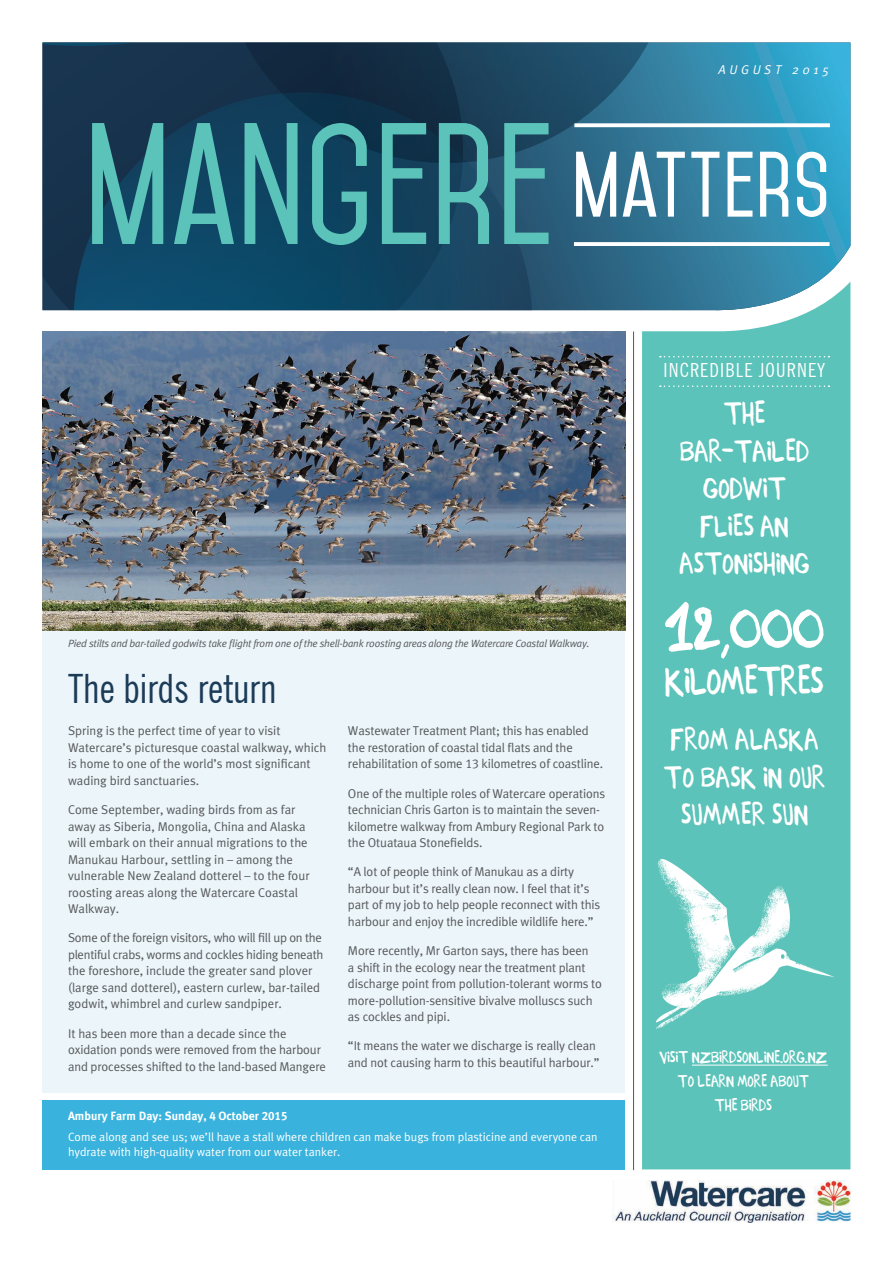
<style>
.page{position:relative;width:893px;height:1263px;background:#fff}
.page>*{position:absolute;margin:0;border:0;box-sizing:border-box;transform-origin:0 0}
.t1{font:600 148.05px "Mohave";color:#5bc3b9;scale:.95 1}
.t2{font:600 79.5px "Mohave";letter-spacing:.005em;color:#fff}
.Info_02{font:58.5px "Closeone one";color:#fff}
._01_Heading{font:condensed 40.5px "News Gothic BT";color:#1c3b57}
.Info_02-2{font:39px "Closeone one";letter-spacing:-.01em;color:#fff}
.Info_02-3{font:30px/37.5px "Closeone one";letter-spacing:.01em;color:#fff;text-align:center}
.Fast_facts_heading{font:condensed 19.5px "News Gothic BT";letter-spacing:.06em;color:#fff}
.ms-rteelement-p{font:16.5px/24px "Closeone one";letter-spacing:.01em;color:#fff;text-align:center}
.ms-rteelement-p-2{font:12.75px/16.5px "Meta Plus Normal";letter-spacing:-.01em;color:#57585a}
.Issue{font:italic 12.75px "Meta Plus Normal";letter-spacing:.3em;color:#fff}
.t3{font:12px/14.4px "Meta Plus Normal";color:#fff}
.ms-rteelement-p-3{font:700 12px "Meta Plus";color:#fff}
.ms-rteelement-p-4{font:italic 10.5px "Meta Plus Normal";letter-spacing:-.02em;color:#57585a}
.s1{font-family:"Meta Plus Normal Caps"}
.s2{font-family:"Meta Plus Bold Caps";font-weight:400}
</style>
<div class="page">
<div style="left:43px;top:1100px;width:582px;height:69px;background:#39b3dd"></div>
<div style="left:43px;top:586px;width:582px;height:507px;background:#ebf5fa"></div>
<img style="left:43px;top:332px;width:582px;height:298px">
<img style="left:612px;top:1180px;width:238px;height:42px">
<hr style="left:633px;top:331px;width:1px;height:839px;background:#57585a">
<div style="left:642px;top:313px;width:208px;height:856px;background:#5bc3b9"></div>
<svg style="left:685px;top:420px;width:11px;height:13px"></svg>
<svg style="left:660px;top:356px;width:169px;height:1px"></svg>
<svg style="left:660px;top:385px;width:169px;height:2px"></svg>
<hr style="left:692px;top:1065px;width:136px;height:1px;background:#fff">
<img style="left:642px;top:848px;width:208px;height:187px">
<svg style="left:532px;top:43px;width:318px;height:270px;background:#3988a8"></svg>
<div style="left:43px;top:46px;width:174px;height:265px;background:#18334e"></div>
<svg style="left:74px;top:92px;width:458px;height:219px;background:#134461"></svg>
<svg style="left:43px;top:43px;width:174px;height:3px"></svg>
<svg style="left:217px;top:43px;width:459px;height:120px;background:#1a435e"></svg>
<svg style="left:574px;top:123px;width:256px;height:4px"></svg>
<svg style="left:574px;top:242px;width:255px;height:4px"></svg>
<p class="t1" style="left:85px;top:94px;width:494px">MANGERE</p>
<p class="Issue" style="left:718px;top:62px;width:112px">AUGUST 2015</p>
<p class="t2" style="left:572px;top:136px;width:259px">MATTERS</p>
<p class="Fast_facts_heading" style="left:663px;top:358px;width:163px">INCREDIBLE JOURNEY</p>
<p class="ms-rteelement-p-4" style="left:68px;top:637px;width:523px">Pied stilts and bar-tailed godwits take flight from one of the shell-bank roosting areas along the Watercare Coastal Walkway.</p>
<p class="_01_Heading" style="left:68px;top:664px;width:210px">The birds return</p>
<p class="ms-rteelement-p-2" style="left:68px;top:722px;width:260px">Spring is the perfect time of year to visit Watercare’s picturesque coastal walkway, which is home to one of the world’s most significant wading bird sanctuaries.</p>
<p class="ms-rteelement-p-2" style="left:68px;top:801px;width:243px">Come September, wading birds from as far away as Siberia, Mongolia, China and Alaska will embark on their annual migrations to the Manukau Harbour, settling in – among the vulnerable New Zealand dotterel – to the four roosting areas along the Watercare Coastal Walkway.</p>
<p class="ms-rteelement-p-2" style="left:68px;top:929px;width:257px">Some of the foreign visitors, who will fill up on the plentiful crabs, worms and cockles hiding beneath the foreshore, include the greater sand plover (large sand dotterel), eastern curlew, bar-tailed godwit, whimbrel and curlew sandpiper.</p>
<p class="ms-rteelement-p-2" style="left:68px;top:1025px;width:259px">It has been more than a decade since the oxidation ponds were removed from the harbour and processes shifted to the land-based Mangere</p>
<p class="ms-rteelement-p-2" style="left:348px;top:722px;width:257px">Wastewater Treatment Plant; this has enabled the restoration of coastal tidal flats and the rehabilitation of some <span class="s1">13</span> kilometres of coastline.</p>
<p class="ms-rteelement-p-2" style="left:348px;top:785px;width:259px">One of the multiple roles of Watercare operations technician Chris Garton is to maintain the seven&shy;kilometre walkway from Ambury Regional Park to the Otuataua Stonefields.</p>
<p class="ms-rteelement-p-2" style="left:348px;top:863px;width:254px">“A lot of people think of Manukau as a dirty harbour but it’s really clean now. I feel that it’s part of my job to help people reconnect with this harbour and enjoy the incredible wildlife here.”</p>
<p class="ms-rteelement-p-2" style="left:348px;top:942px;width:256px">More recently, Mr Garton says, there has been<br>a shift in the ecology near the treatment plant discharge point from pollution-tolerant worms to more-pollution-sensitive bivalve molluscs such as cockles and pipi.</p>
<p class="ms-rteelement-p-2" style="left:348px;top:1037px;width:253px">“It means the water we discharge is really clean and not causing harm to this beautiful harbour.”</p>
<p class="ms-rteelement-p-3" style="left:68px;top:1108px;width:221px">Ambury Farm Day: Sunday, <span class="s2">4</span> October <span class="s2">2015</span></p>
<p class="t3" style="left:68px;top:1130px;width:531px">Come along and see us; we’ll have a stall where children can make bugs from plasticine and everyone can hydrate with high-quality water from our water tanker.</p>
<p class="Info_02-3" style="left:724px;top:396px;width:43px">THE</p>
<p class="Info_02-3" style="left:680px;top:433px;width:131px">BAR-TAILED<br>GODWIT</p>
<p class="Info_02-3" style="left:701px;top:508px;width:89px">FLIES AN</p>
<p class="Info_02-3" style="left:680px;top:546px;width:131px">ASTONISHING</p>
<p class="Info_02" style="left:665px;top:599px;width:161px">12,000</p>
<p class="Info_02-2" style="left:666px;top:662px;width:160px">KILOMETRES</p>
<p class="Info_02-3" style="left:664px;top:722px;width:163px">FROM ALASKA<br>TO BASK IN OUR<br>SUMMER SUN</p>
<p class="ms-rteelement-p" style="left:659px;top:1046px;width:169px">VISIT NZBIRDSONLINE.ORG.NZ<br>TO LEARN MORE ABOUT</p>
<p class="ms-rteelement-p" style="left:715px;top:1094px;width:59px">THE BIRDS</p>
</div>
